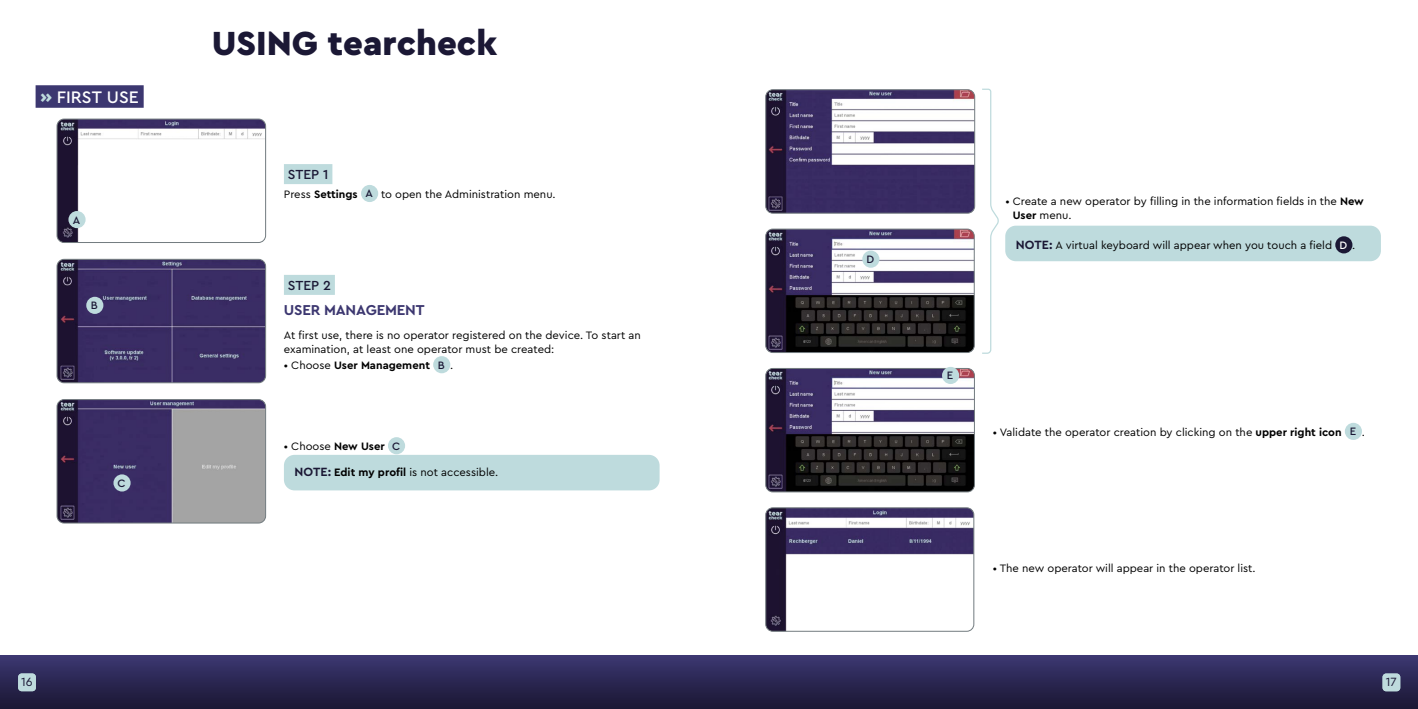
<style>
.page{position:relative;width:1418px;height:709px;background:#fff}
.page>*{position:absolute;margin:0;border:0;box-sizing:border-box;transform-origin:0 0}
.t1{font:900 35px "Cera Pro";color:#1b1835}
.t2{font:500 17.5px "Cera Pro";color:#fff}
.t3{font:700 15px "Cera Pro";letter-spacing:-.015em;color:#3c3770}
.t4{font:500 13.75px "Cera Pro";color:#1b1835}
.t5{font:12.5px "Cera Pro";color:#1b1835}
.t6{font:11.25px/13.8px "Cera Pro";color:#000}
.t7{font:700 11.25px "Cera Pro";color:#000}
.t8{font:500 11.25px "Cera Pro";color:#1b1835}
.s1{font-weight:900;color:#bedbdd}
.s2{font-weight:700}
.s3{font-weight:500;color:#1b1835}
.s4{font-weight:400}
.s5{font-weight:700;font-size:12.5px;color:#1b1835}
.s6{font-weight:500;color:#fff}
</style>
<div class="page">
<div style="left:0;top:656px;width:709px;height:53px;background:linear-gradient(to bottom,#3b3771,#1a1632)"></div>
<div style="left:709px;top:656px;width:708px;height:53px;background:linear-gradient(to bottom,#3b3771,#1a1632)"></div>
<div style="left:1382px;top:673px;width:18px;height:18px;background:#bedbdd;border-radius:4px"></div>
<div style="left:18px;top:673px;width:18px;height:18px;background:#bedbdd;border-radius:4px"></div>
<div style="left:36px;top:85px;width:108px;height:23px;background:#3c3770"></div>
<img style="left:766px;top:229px;width:208px;height:123px">
<div style="left:765px;top:229px;width:209px;height:124px;border:1px solid #727b7f;border-radius:7px"></div>
<img style="left:766px;top:90px;width:208px;height:123px">
<div style="left:765px;top:89px;width:210px;height:124px;border:1px solid #727b7f;border-radius:7px"></div>
<img style="left:766px;top:508px;width:207px;height:123px">
<div style="left:765px;top:507px;width:209px;height:124px;border:1px solid #727b7f;border-radius:7px"></div>
<div style="left:1005px;top:226px;width:375px;height:35px;background:#bedbdd;border-radius:11px"></div>
<div style="left:1335px;top:236px;width:17px;height:17px;background:#1b1835;border-radius:50%"></div>
<img style="left:766px;top:368px;width:208px;height:124px">
<div style="left:765px;top:368px;width:209px;height:124px;border:1px solid #727b7f;border-radius:7px"></div>
<div style="left:942px;top:367px;width:17px;height:17px;background:#bedbdd;border-radius:50%"></div>
<div style="left:284px;top:164px;width:48px;height:20px;background:#bedbdd"></div>
<div style="left:361px;top:185px;width:17px;height:17px;background:#bedbdd;border-radius:50%"></div>
<img style="left:57px;top:119px;width:208px;height:123px">
<div style="left:57px;top:119px;width:209px;height:124px;border:1px solid #727b7f;border-radius:7px"></div>
<div style="left:68px;top:211px;width:18px;height:17px;background:#bedbdd;border-radius:50%"></div>
<div style="left:284px;top:275px;width:51px;height:20px;background:#bedbdd"></div>
<div style="left:433px;top:356px;width:17px;height:17px;background:#bedbdd;border-radius:50%"></div>
<img style="left:57px;top:259px;width:208px;height:124px">
<div style="left:57px;top:259px;width:209px;height:124px;border:1px solid #727b7f;border-radius:7px"></div>
<div style="left:388px;top:437px;width:17px;height:17px;background:#bedbdd;border-radius:50%"></div>
<img style="left:57px;top:400px;width:208px;height:123px">
<div style="left:57px;top:399px;width:209px;height:124px;border:1px solid #727b7f;border-radius:7px"></div>
<div style="left:113px;top:474px;width:18px;height:17px;background:#bedbdd;border-radius:50%"></div>
<div style="left:1344px;top:423px;width:17px;height:17px;background:#bedbdd;border-radius:50%"></div>
<div style="left:862px;top:250px;width:17px;height:18px;background:#bedbdd;border-radius:50%"></div>
<svg style="left:982px;top:88px;width:17px;height:266px"></svg>
<div style="left:284px;top:455px;width:375px;height:35px;background:#bedbdd;border-radius:11px"></div>
<div style="left:86px;top:297px;width:17px;height:17px;background:#bedbdd;border-radius:50%"></div>
<h2 class="t2" style="left:40px;top:85px;width:100px"><span class="s1">»</span> FIRST USE</h2>
<p class="t8" style="left:73px;top:212px;width:9px">A</p>
<p class="t8" style="left:91px;top:298px;width:8px">B</p>
<p class="t8" style="left:118px;top:475px;width:10px">C</p>
<h1 class="t1" style="left:212px;top:20px;width:287px">USING tearcheck</h1>
<p class="t4" style="left:288px;top:165px;width:42px">STEP 1</p>
<p class="t6" style="left:284px;top:186px;width:273px">Press <span class="s2">Settings</span> <span class="s3">A</span> to open the Administration menu.</p>
<p class="t4" style="left:288px;top:276px;width:45px">STEP 2</p>
<h3 class="t3" style="left:284px;top:300px;width:142px">USER MANAGEMENT</h3>
<p class="t6" style="left:284px;top:328px;width:358px">At first use, there is no operator registered on the device. To start an examination, at least one operator must be created:</p>
<p class="t7" style="left:284px;top:357px;width:171px"><span class="s4">• Choose</span> User Management <span class="s3">B</span> <span class="s4">.</span></p>
<p class="t6" style="left:284px;top:439px;width:118px">• Choose <span class="s2">New User</span> <span class="s3">C</span></p>
<p class="t6" style="left:294px;top:464px;width:205px"><span class="s5">NOTE:</span> <span class="s2">Edit my profil</span> is not accessible.</p>
<p class="t8" style="left:866px;top:252px;width:9px">D</p>
<p class="t6" style="left:1012px;top:194px;width:352px;text-indent:-7px">• Create a new operator by filling in the information fields in the <span class="s2">New<br>User</span> menu.</p>
<p class="t6" style="left:1015px;top:238px;width:341px"><span class="s5">NOTE:</span> A virtual keyboard will appear when you touch a field <span class="s6">D</span> .</p>
<p class="t8" style="left:947px;top:368px;width:8px">E</p>
<p class="t6" style="left:992px;top:424px;width:373px">• Validate the operator creation by clicking on the <span class="s2">upper right icon</span> <span class="s3">E</span> .</p>
<p class="t6" style="left:992px;top:561px;width:264px">• The new operator will appear in the operator list.</p>
<p class="t5" style="left:21px;top:673px;width:13px">16</p>
<p class="t5" style="left:1385px;top:673px;width:13px">17</p>
</div>
